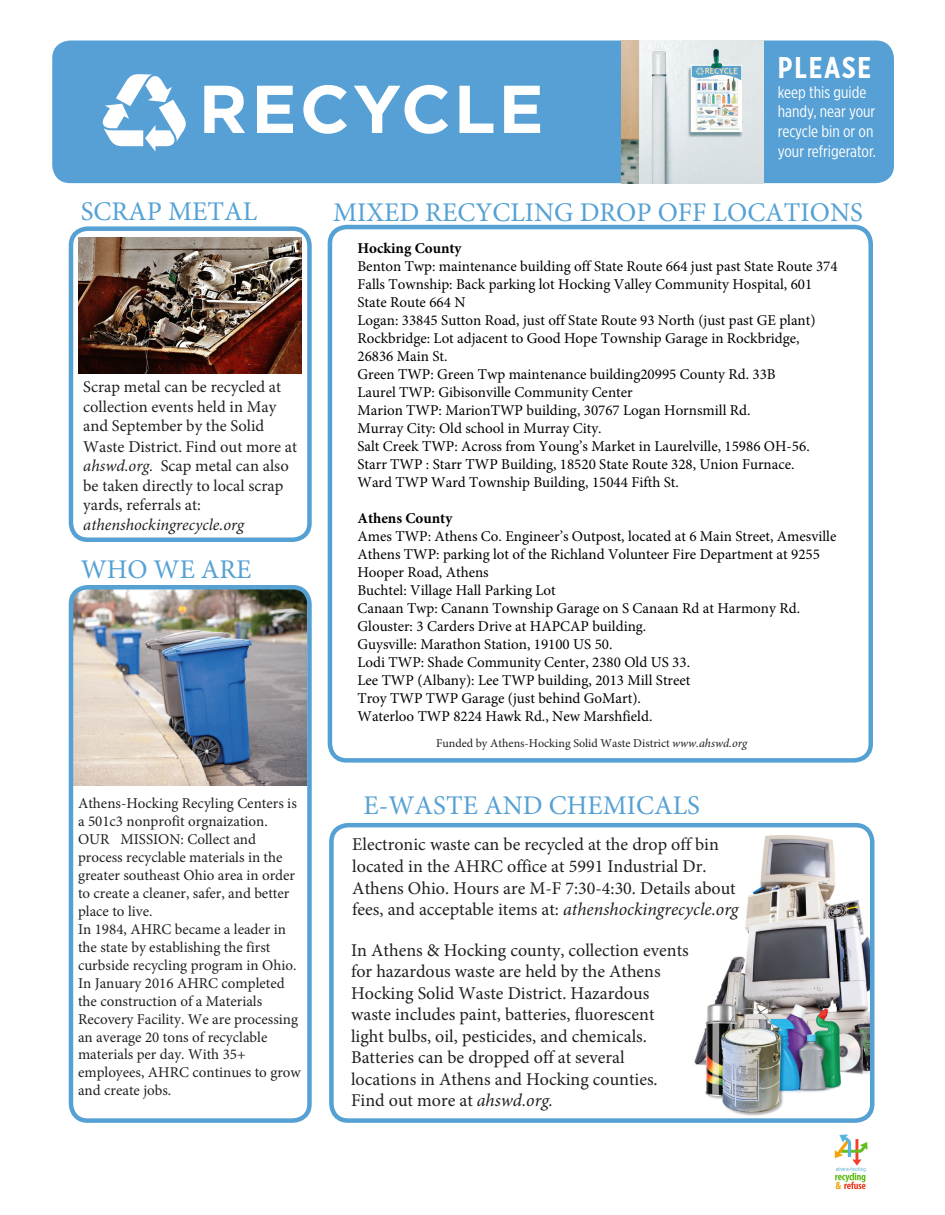
<style>
.page{position:relative;width:945px;height:1215px;background:#fff}
.page>*{position:absolute;margin:0;border:0;box-sizing:border-box;transform-origin:0 0}
.t1{font:700 67.5px "Gotham";letter-spacing:.045em;color:#fff}
.t2{font:700 30px "Gotham X Narrow";letter-spacing:.06em;color:#fff}
.t3{font:27px "Minion Pro";color:#55a1d4}
.t4{font:18px/21.6px "Minion Pro";color:#231f20}
.t5{font:16.5px/20.1px "Minion Pro";color:#231f20}
.t6{font:16.5px/19.8px "Gotham X Narrow";color:#fff}
.t7{font:15px/18px "Minion Pro";color:#000}
.t8{font:15px/18px "Minion Pro";color:#231f20}
.t9{font:700 15px "Minion Pro";color:#000}
.t10{font:12px "Minion Pro";color:#231f20}
.s1{font-style:italic}
</style>
<div class="page">
<div style="left:52px;top:40px;width:842px;height:143px;background:#56a0d5;border-radius:18px"></div>
<svg style="left:103px;top:74px;width:83px;height:78px"></svg>
<img style="left:621px;top:40px;width:143px;height:143px">
<div style="left:69px;top:226px;width:243px;height:316px;border:4px solid #55a1d4;border-radius:17px"></div>
<img style="left:74px;top:590px;width:233px;height:196px">
<div style="left:69px;top:585px;width:243px;height:538px;border:4px solid #55a1d4;border-radius:17px"></div>
<div style="left:328px;top:225px;width:545px;height:538px;border:4px solid #55a1d4;border-radius:17px"></div>
<img style="left:694px;top:832px;width:175px;height:284px">
<div style="left:329px;top:823px;width:545px;height:300px;border:4px solid #55a1d4;border-radius:17px"></div>
<img style="left:78px;top:238px;width:224px;height:135px">
<img style="left:834px;top:1134px;width:34px;height:56px">
<p class="t1" style="left:199px;top:64px;width:347px">RECYCLE</p>
<p class="t2" style="left:778px;top:49px;width:95px">PLEASE</p>
<p class="t6" style="left:778px;top:82px;width:100px">keep this guide handy, near your recycle bin or on your refrigerator.</p>
<p class="t3" style="left:81px;top:193px;width:178px">SCRAP METAL</p>
<p class="t3" style="left:333px;top:194px;width:531px">MIXED RECYCLING DROP OFF LOCATIONS</p>
<p class="t5" style="left:83px;top:377px;width:215px">Scrap metal can be recycled at collection events held in May and September by the Solid<br>Waste District. Find out more at</p>
<p class="t5" style="left:83px;top:456px;width:207px"><span class="s1">ahswd.org.</span> Scap metal can also be taken directly to local scrap yards, referrals at: <span class="s1">athenshockingrecycle.org</span></p>
<p class="t3" style="left:81px;top:551px;width:172px">WHO WE ARE</p>
<p class="t8" style="left:78px;top:794px;width:224px">Athens-Hocking Recyling Centers is a 501c3 nonprofit orgnaization.<br>OUR MISSION: Collect and process recyclable materials in the greater southeast Ohio area in order to create a cleaner, safer, and better place to live.<br>In 1984, AHRC became a leader in the state by establishing the first curbside recycling program in Ohio.<br>In January 2016 AHRC completed the construction of a Materials<br>Recovery Facility. We are processing an average 20 tons of recyclable materials per day. With 35+ employees, AHRC continues to grow and create jobs.</p>
<p class="t9" style="left:358px;top:237px;width:106px">Hocking County</p>
<p class="t7" style="left:358px;top:257px;width:482px">Benton Twp: maintenance building off State Route 664 just past State Route 374<br>Falls Township: Back parking lot Hocking Valley Community Hospital, 601<br>State Route 664 N<br>Logan: 33845 Sutton Road, just off State Route 93 North (just past GE plant)<br>Rockbridge: Lot adjacent to Good Hope Township Garage in Rockbridge, 26836 Main St.<br>Green TWP: Green Twp maintenance building20995 County Rd. 33B<br>Laurel TWP: Gibisonville Community Center<br>Marion TWP: MarionTWP building, 30767 Logan Hornsmill Rd.<br>Murray City: Old school in Murray City.<br>Salt Creek TWP: Across from Young’s Market in Laurelville, 15986 OH-56.<br>Starr TWP : Starr TWP Building, 18520 State Route 328, Union Furnace.<br>Ward TWP Ward Township Building, 15044 Fifth St.</p>
<p class="t9" style="left:358px;top:507px;width:96px">Athens County</p>
<p class="t7" style="left:358px;top:527px;width:480px">Ames TWP: Athens Co. Engineer’s Outpost, located at 6 Main Street, Amesville Athens TWP: parking lot of the Richland Volunteer Fire Department at 9255<br>Hooper Road, Athens<br>Buchtel: Village Hall Parking Lot<br>Canaan Twp: Canann Township Garage on S Canaan Rd at Harmony Rd.<br>Glouster: 3 Carders Drive at HAPCAP building.<br>Guysville: Marathon Station, 19100 US 50.<br>Lodi TWP: Shade Community Center, 2380 Old US 33.<br>Lee TWP (Albany): Lee TWP building, 2013 Mill Street<br>Troy TWP TWP Garage (just behind GoMart).<br>Waterloo TWP 8224 Hawk Rd., New Marshfield.</p>
<p class="t10" style="left:436px;top:736px;width:313px">Funded by Athens-Hocking Solid Waste District <span class="s1">www.ahswd.org</span></p>
<p class="t3" style="left:363px;top:787px;width:338px">E-WASTE AND CHEMICALS</p>
<p class="t4" style="left:352px;top:834px;width:388px">Electronic waste can be recycled at the drop off bin located in the AHRC office at 5991 Industrial Dr.<br>Athens Ohio. Hours are M-F 7:30-4:30. Details about fees, and acceptable items at: <span class="s1">athenshockingrecycle.org</span></p>
<p class="t4" style="left:351px;top:939px;width:339px">In Athens &amp; Hocking county, collection events for hazardous waste are held by the Athens Hocking Solid Waste District. Hazardous waste includes paint, batteries, fluorescent light bulbs, oil, pesticides, and chemicals.<br>Batteries can be dropped off at several locations in Athens and Hocking counties.<br>Find out more at <span class="s1">ahswd.org.</span></p>
</div>
